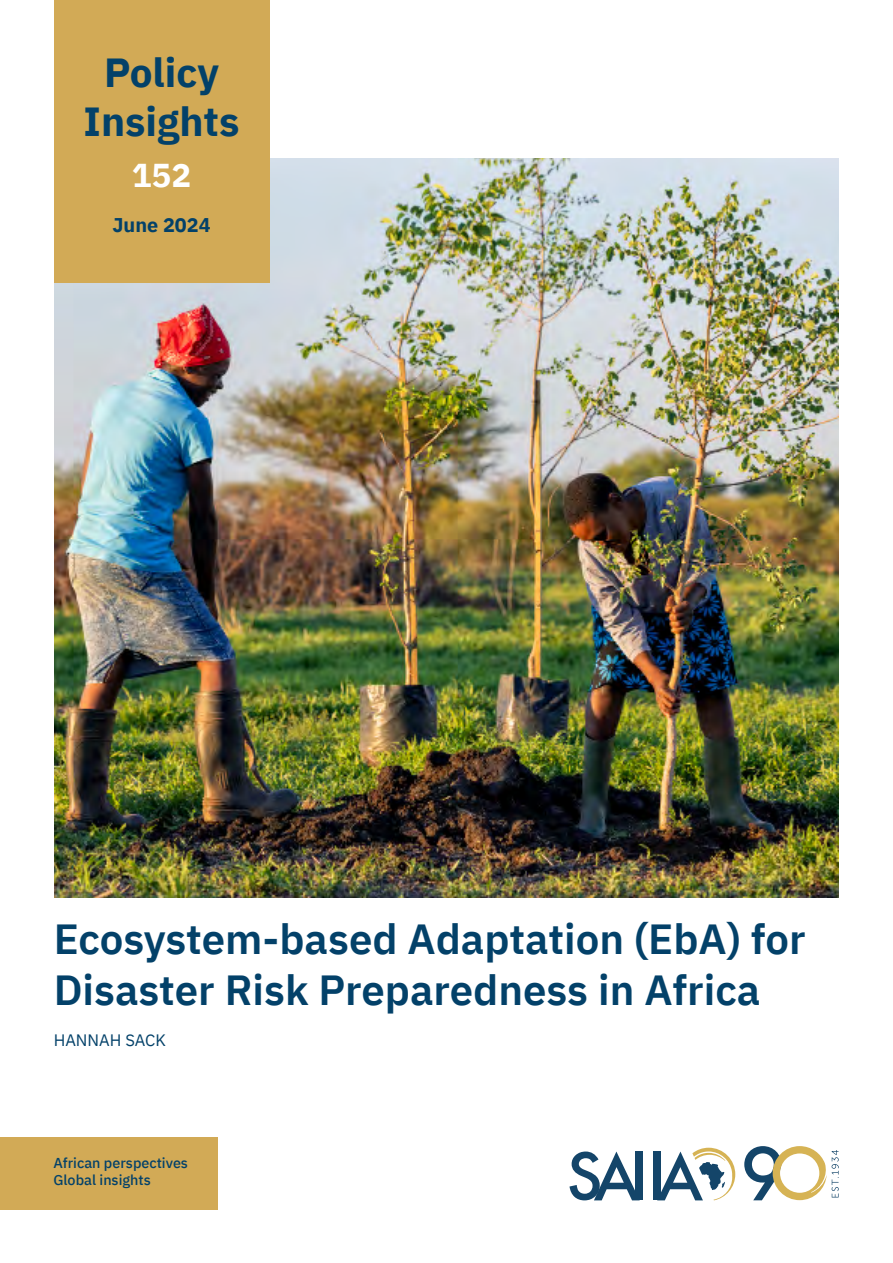
<style>
.page{position:relative;width:893px;height:1263px;background:#fff}
.page>*{position:absolute;margin:0;border:0;box-sizing:border-box;transform-origin:0 0}
.t1{font:600 42px/50.4px "IBM Plex Sans";color:#034169}
.t2{font:700 40.5px/48.6px "IBM Plex Sans";color:#034169;text-align:center}
.t3{font:700 33px "IBM Plex Sans";color:#fff}
.t4{font:700 19.8px "IBM Plex Sans";color:#034169}
.t5{font:16.5px "IBM Plex Sans";color:#034169}
.t6{font:500 14.4px/17.2px "IBM Plex Sans";color:#034169}
</style>
<div class="page">
<div style="left:0;top:1137px;width:218px;height:72px;background:#d2aa56"></div>
<div style="left:654px;top:1151px;width:7px;height:49px;background:#144569"></div>
<div style="left:636px;top:1151px;width:7px;height:49px;background:#144569"></div>
<svg style="left:569px;top:1151px;width:67px;height:49px"></svg>
<svg style="left:661px;top:1148px;width:74px;height:52px"></svg>
<svg style="left:744px;top:1146px;width:95px;height:54px"></svg>
<img style="left:54px;top:158px;width:785px;height:740px">
<div style="left:54px;top:0;width:215px;height:282px;background:#d2aa56"></div>
<p class="t2" style="left:84px;top:45px;width:158px">Policy<br>Insights</p>
<p class="t3" style="left:132px;top:149px;width:61px">152</p>
<p class="t4" style="left:112px;top:210px;width:100px">June 2024</p>
<p class="t1" style="left:54px;top:911px;width:753px">Ecosystem-based Adaptation (EbA) for<br>Disaster Risk Preparedness in Africa</p>
<p class="t5" style="left:54px;top:1027px;width:114px">HANNAH SACK</p>
<p class="t6" style="left:53px;top:1153px;width:136px">African perspectives<br>Global insights</p>
</div>
